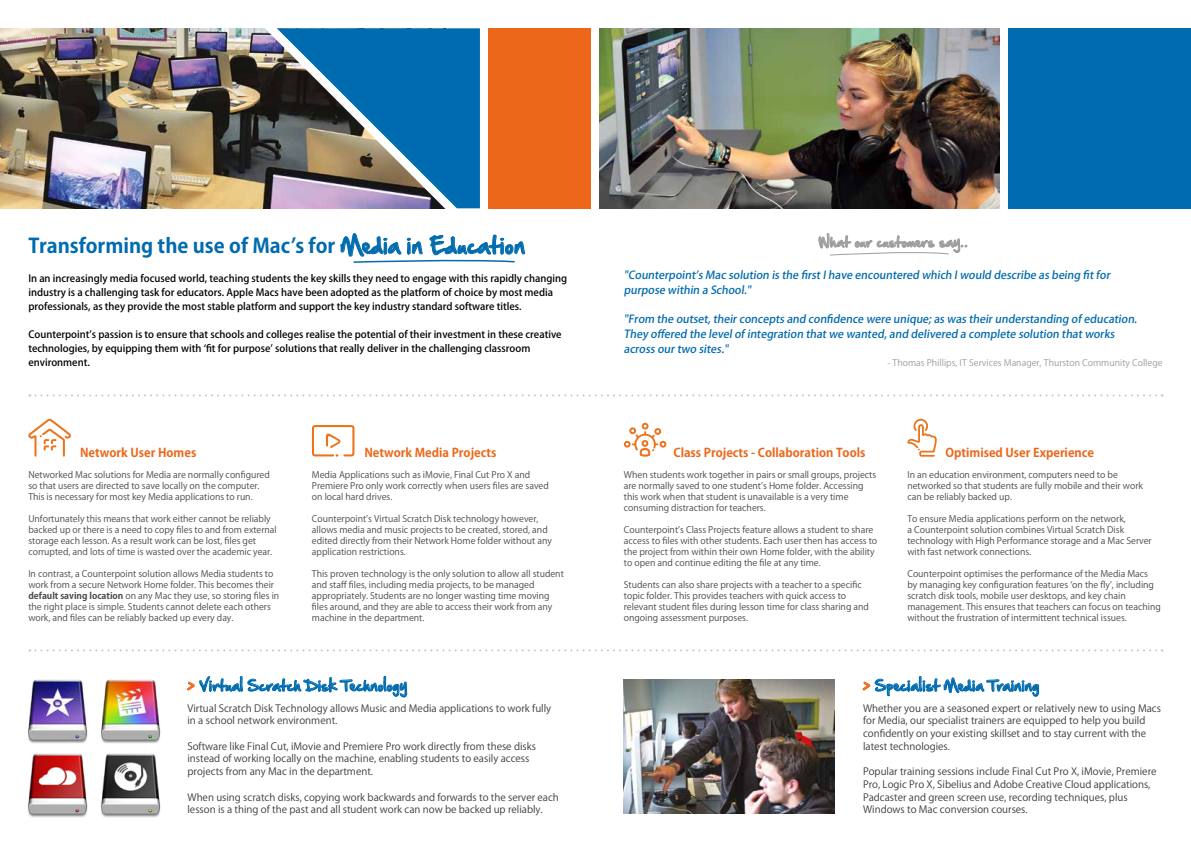
<style>
.page{position:relative;width:1191px;height:842px;background:#fff}
.page>*{position:absolute;margin:0;border:0;box-sizing:border-box;transform-origin:0 0}
.t1{font:700 20px "Koz Go Pro";color:#006baf}
.t2{font:13px "Hand Of Sean";letter-spacing:.06em;color:#006baf}
.t3{font:700 12px "Koz Go Pro";color:#ec671a}
.t4{font:12px "Hand Of Sean";letter-spacing:.06em;color:#9d9d9c}
.t5{font:500 11px/15px "Koz Go Pro";color:#006baf}
.t6{font:10px/12.7px "Koz Go Pro";color:#3c3c3b}
.t7{font:500 10px/14px "Koz Go Pro";color:#000}
.t8{font:9px/11px "Koz Go Pro";color:#4a4a49}
.t9{font:9px "Koz Go Pro";color:#9d9d9c}
.s1{font-family:"Hand Of Sean";font-weight:400}
.s2{font-weight:700}
.s3{color:#ec671a}
</style>
<div class="page">
<div style="left:488px;top:28px;width:103px;height:180px;background:#ec671a"></div>
<div style="left:1008px;top:28px;width:183px;height:180px;background:#006baf"></div>
<img style="left:0;top:28px;width:263px;height:180px">
<svg style="left:263px;top:28px;width:217px;height:181px;background:#3e7194"></svg>
<svg style="left:29px;top:649px;width:1133px;height:2px"></svg>
<svg style="left:29px;top:394px;width:1133px;height:2px"></svg>
<img style="left:600px;top:28px;width:399px;height:180px">
<img style="left:624px;top:680px;width:210px;height:134px">
<img style="left:28px;top:753px;width:60px;height:64px">
<img style="left:101px;top:679px;width:60px;height:64px">
<img style="left:28px;top:679px;width:60px;height:64px">
<img style="left:101px;top:753px;width:60px;height:64px">
<svg style="left:312px;top:425px;width:42px;height:32px"></svg>
<svg style="left:907px;top:419px;width:29px;height:38px"></svg>
<svg style="left:624px;top:423px;width:42px;height:34px"></svg>
<svg style="left:28px;top:419px;width:43px;height:38px"></svg>
<svg style="left:187px;top:682px;width:7px;height:8px"></svg>
<svg style="left:200px;top:676px;width:207px;height:21px"></svg>
<svg style="left:863px;top:676px;width:175px;height:20px"></svg>
<svg style="left:341px;top:234px;width:184px;height:29px"></svg>
<svg style="left:819px;top:233px;width:148px;height:23px"></svg>
<h1 class="t1" style="left:28px;top:233px;width:498px">Transforming the use of Mac’s for <span class="s1">Media in Education</span></h1>
<p class="t7" style="left:28px;top:272px;width:540px">In an increasingly media focused world, teaching students the key skills they need to engage with this rapidly changing industry is a challenging task for educators. Apple Macs have been adopted as the platform of choice by most media professionals, as they provide the most stable platform and support the key industry standard software titles.</p>
<p class="t7" style="left:28px;top:328px;width:535px">Counterpoint’s passion is to ensure that schools and colleges realise the potential of their investment in these creative technologies, by equipping them with ‘fit for purpose’ solutions that really deliver in the challenging classroom environment.</p>
<h3 class="t4" style="left:819px;top:231px;width:150px">What our customers say..</h3>
<p class="t5" style="left:624px;top:267px;width:490px">"Counterpoint’s Mac solution is the first Ihave encountered which Iwould describe as being fit for purpose within a School."</p>
<p class="t5" style="left:624px;top:311px;width:517px">"From the outset,their concepts and confidence were unique;as was their understanding of education.<br>They offered the levelof integration that we wanted,and delivered a complete solution that works across our two sites."</p>
<p class="t9" style="left:887px;top:357px;width:277px">- Thomas Phillips, IT Services Manager, Thurston Community College</p>
<h3 class="t3" style="left:80px;top:444px;width:118px">Network User Homes</h3>
<h3 class="t3" style="left:364px;top:445px;width:133px">Network Media Projects</h3>
<h3 class="t3" style="left:673px;top:444px;width:193px">Class Projects - Collaboration Tools</h3>
<h3 class="t3" style="left:945px;top:444px;width:150px">Optimised User Experience</h3>
<p class="t8" style="left:28px;top:469px;width:243px">Networked Mac solutions for Media are normally configured so that users are directed to save locally on the computer.<br>This is necessary for most key Media applications to run.</p>
<p class="t8" style="left:28px;top:513px;width:250px">Unfortunately this means that work either cannot be reliably backed up or there is a need to copy files to and from external storage each lesson. As a result work can be lost, files get corrupted, and lots of time is wasted over the academic year.</p>
<p class="t8" style="left:28px;top:568px;width:252px">In contrast, a Counterpoint solution allows Media students to work from a secure Network Home folder. This becomes their <span class="s2">default saving location</span> on any Mac they use, so storing files in the right place is simple. Students cannot delete each others work, and files can be reliably backed up every day.</p>
<p class="t8" style="left:312px;top:469px;width:238px">Media Applications such as iMovie, Final Cut Pro X and<br>Premiere Pro only work correctly when users files are saved on local hard drives.</p>
<p class="t8" style="left:312px;top:513px;width:241px">Counterpoint’s Virtual Scratch Disk technology however, allows media and music projects to be created, stored, and edited directly from their Network Home folder without any application restrictions.</p>
<p class="t8" style="left:312px;top:568px;width:253px">This proven technology is the only solution to allow all student and staff files, including media projects, to be managed appropriately. Students are no longer wasting time moving files around, and they are able to access their work from any machine in the department.</p>
<h2 class="t2" style="left:187px;top:674px;width:221px"><span class="s3">&gt;</span> Virtual Scratch Disk Technology</h2>
<p class="t6" style="left:187px;top:702px;width:365px">Virtual Scratch Disk Technology allows Music and Media applications to work fully in a school network environment.</p>
<p class="t6" style="left:187px;top:740px;width:350px">Software like Final Cut, iMovie and Premiere Pro work directly from these disks instead of working locally on the machine, enabling students to easily access projects from any Mac in the department.</p>
<p class="t6" style="left:187px;top:791px;width:373px">When using scratch disks, copying work backwards and forwards to the server each lesson is a thing of the past and all student work can now be backed up reliably.</p>
<p class="t8" style="left:624px;top:469px;width:254px">When students work together in pairs or small groups, projects are normally saved to one student’s Home folder. Accessing this work when that student is unavailable is a very time consuming distraction for teachers.</p>
<p class="t8" style="left:624px;top:524px;width:255px">Counterpoint’s Class Projects feature allows a student to share access to files with other students. Each user then has access to the project from within their own Home folder, with the ability to open and continue editing the file at any time.</p>
<p class="t8" style="left:624px;top:579px;width:247px">Students can also share projects with a teacher to a specific topic folder. This provides teachers with quick access to relevant student files during lesson time for class sharing and ongoing assessment purposes.</p>
<p class="t8" style="left:907px;top:469px;width:237px">In an education environment, computers need to be networked so that students are fully mobile and their work can be reliably backed up.</p>
<p class="t8" style="left:907px;top:513px;width:246px">To ensure Media applications perform on the network,<br>a Counterpoint solution combines Virtual Scratch Disk technology with High Performance storage and a Mac Server with fast network connections.</p>
<p class="t8" style="left:907px;top:568px;width:255px">Counterpoint optimises the performance of the Media Macs<br>by managing key configuration features ‘on the fly', including scratch disk tools, mobile user desktops, and key chain management. This ensures that teachers can focus on teaching without the frustration of intermittent technical issues.</p>
<h2 class="t2" style="left:863px;top:674px;width:177px"><span class="s3">&gt;</span> Specialist Media Training</h2>
<p class="t6" style="left:863px;top:702px;width:299px">Whether you are a seasoned expert or relatively new to using Macs for Media, our specialist trainers are equipped to help you build confidently on your existing skillset and to stay current with the latest technologies.</p>
<p class="t6" style="left:863px;top:765px;width:295px">Popular training sessions include Final Cut Pro X, iMovie, Premiere Pro, Logic Pro X, Sibelius and Adobe Creative Cloud applications, Padcaster and green screen use, recording techniques, plus Windows to Mac conversion courses.</p>
</div>
